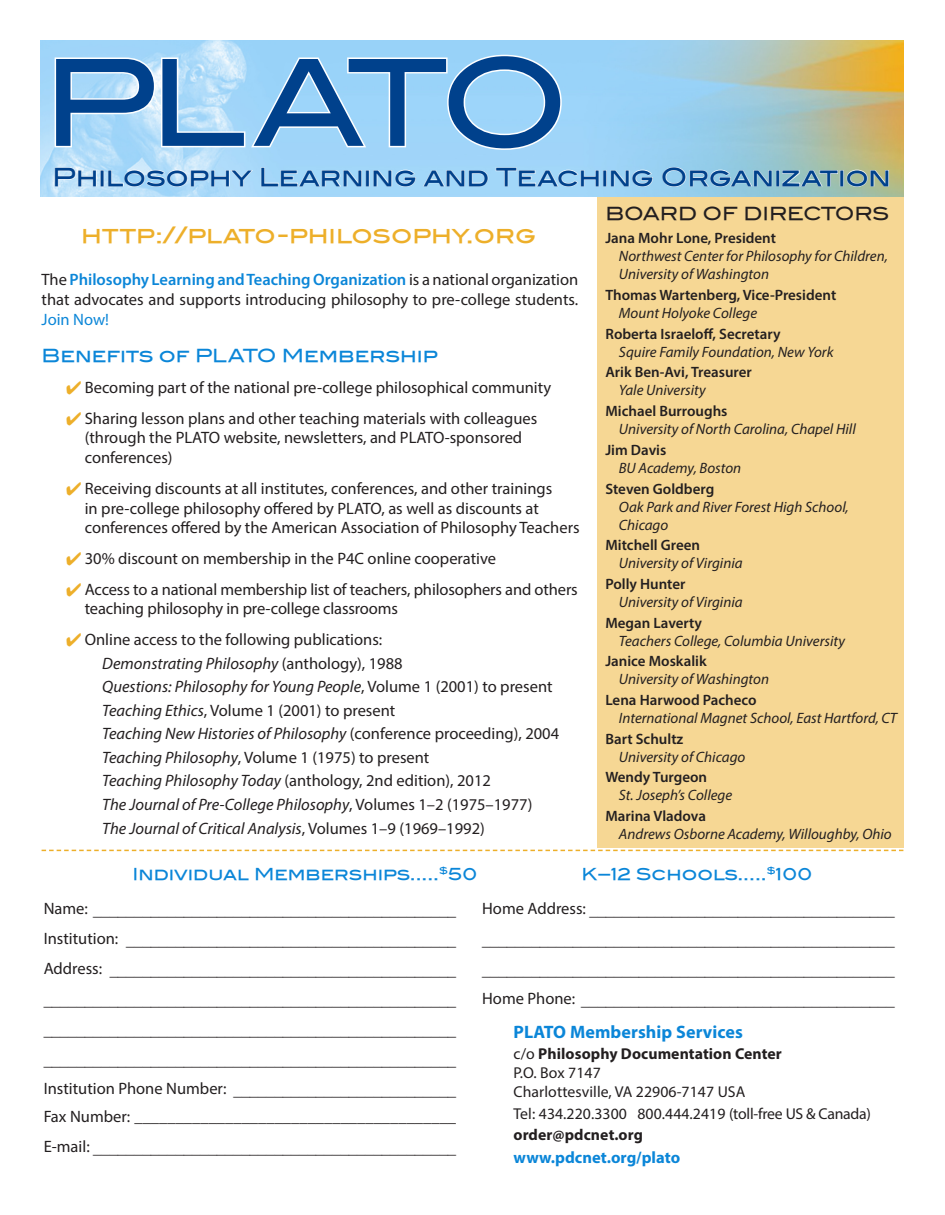
<style>
.page{position:relative;width:945px;height:1215px;background:#fff}
.page>*{position:absolute;margin:0;border:0;box-sizing:border-box;transform-origin:0 0}
.cover_text{font:120px "Blair Md ITCTT Medium";letter-spacing:-.075em;color:#00418c}
.cover_text-2{font:24.75px "Blair Md ITCTT Medium";letter-spacing:-.02em;color:#00418c}
.cover_text-3{font:22.5px "Blair Md ITCTT Medium";color:#edaf2a}
.cover_text-4{font:18px "Blair Md ITCTT Medium";color:#0b86d8}
.Textkörper{font:700 18px "Myriad Pro";letter-spacing:.005em;color:#0b86d8}
.cover_text-5{font:18px "Blair Md ITCTT Medium";letter-spacing:-.01em;color:#231f20}
.cover_text-6{font:16.5px/19.8px "Myriad Pro";color:#231f20}
.t1{font:16.5px "Times New Roman";color:#231f20}
.list{font:italic 16.5px "Myriad Pro";color:#231f20}
.list-2{font:16.5px "Myriad Pro";color:#231f20}
.cover_text-7{font:16.5px "Blair Md ITCTT Medium";color:#0b86d8}
.t2{font:700 16.5px "Myriad Pro";color:#0b86d8}
.Textkörper-2{font:15.75px "Myriad Pro";letter-spacing:.005em;color:#231f20}
.Textkörper-3{font:700 15.75px "Myriad Pro";letter-spacing:.005em;color:#231f20}
.director_affiliation{font:italic 15px/18px "Myriad Pro";color:#231f20}
.director{font:600 15px "Myriad Pro";color:#231f20}
.s1{font-weight:600;color:#0b86d8}
.s2{color:#0b86d8}
.s3{font-style:normal}
.s4{font-style:italic}
.s5{font-family:"Myriad Pro"}
.s6{font-weight:400}
</style>
<div class="page">
<div style="left:597px;top:169px;width:306px;height:678px;background:#f6d794"></div>
<img style="left:40px;top:41px;width:863px;height:155px">
<svg style="left:53px;top:53px;width:510px;height:98px;background:#b0dcfa"></svg>
<svg style="left:55px;top:167px;width:42px;height:20px"></svg>
<div style="left:100px;top:170px;width:4px;height:16px;border:1px solid #fff"></div>
<svg style="left:108px;top:169px;width:146px;height:18px;background:#c2e4fa"></svg>
<svg style="left:261px;top:167px;width:101px;height:20px;background:#b7e0fa"></svg>
<div style="left:366px;top:170px;width:4px;height:16px;border:1px solid #fff"></div>
<svg style="left:373px;top:169px;width:43px;height:18px"></svg>
<svg style="left:422px;top:170px;width:67px;height:17px"></svg>
<svg style="left:495px;top:167px;width:104px;height:20px;background:#b5dff9"></svg>
<div style="left:603px;top:170px;width:4px;height:16px;border:1px solid #fff"></div>
<svg style="left:610px;top:169px;width:43px;height:18px"></svg>
<svg style="left:662px;top:167px;width:110px;height:20px;background:#acd7ea"></svg>
<div style="left:776px;top:170px;width:4px;height:16px;border:1px solid #fff"></div>
<svg style="left:782px;top:170px;width:56px;height:17px"></svg>
<div style="left:840px;top:170px;width:4px;height:16px;border:1px solid #fff"></div>
<svg style="left:846px;top:169px;width:43px;height:18px"></svg>
<svg style="left:42px;top:850px;width:861px;height:1px"></svg>
<p class="cover_text" style="left:42px;top:30px;width:530px">PLATO</p>
<p class="cover_text-2" style="left:52px;top:162px;width:840px">Philosophy Learning and Teaching Organization</p>
<p class="cover_text-3" style="left:81px;top:221px;width:457px">http://plato-philosophy.org</p>
<p class="cover_text-6" style="left:42px;top:269px;width:538px;text-align:justify">The <span class="s1">Philosophy Learning and Teaching Organization</span> is a national organization that advocates and supports introducing philosophy to pre-college students.<br><span class="s2">Join Now!</span></p>
<p class="cover_text-4" style="left:42px;top:345px;width:398px">Benefits of PLATO Membership</p>
<p class="cover_text-6" style="left:85px;top:377px;width:468px">Becoming part of the national pre-college philosophical community</p>
<p class="cover_text-6" style="left:85px;top:408px;width:454px">Sharing lesson plans and other teaching materials with colleagues (through the PLATO website, newsletters, and PLATO-sponsored conferences)</p>
<p class="cover_text-6" style="left:85px;top:478px;width:496px">Receiving discounts at all institutes, conferences, and other trainings<br>in pre-college philosophy offered by PLATO, as well as discounts at conferences offered by the American Association of Philosophy Teachers</p>
<p class="cover_text-6" style="left:85px;top:548px;width:413px">30% discount on membership in the P4C online cooperative</p>
<p class="cover_text-6" style="left:85px;top:579px;width:495px">Access to a national membership list of teachers, philosophers and others teaching philosophy in pre-college classrooms</p>
<p class="cover_text-6" style="left:85px;top:629px;width:299px">Online access to the following publications:</p>
<p class="list" style="left:102px;top:653px;width:302px">Demonstrating Philosophy <span class="s3">(anthology), 1988</span></p>
<p class="list" style="left:102px;top:676px;width:452px">Questions: Philosophy for Young People<span class="s3">, Volume 1 (2001) to present</span></p>
<p class="list-2" style="left:102px;top:700px;width:294px"><span class="s4">Teaching Ethics</span>, Volume 1 (2001) to present</p>
<p class="list" style="left:102px;top:724px;width:458px">Teaching New Histories of Philosophy <span class="s3">(conference proceeding), 2004</span></p>
<p class="list-2" style="left:102px;top:747px;width:329px"><span class="s4">Teaching Philosophy</span>, Volume 1 (1975) to present</p>
<p class="list-2" style="left:102px;top:771px;width:390px"><span class="s4">Teaching Philosophy Today</span> (anthology, 2nd edition), 2012</p>
<p class="list" style="left:102px;top:794px;width:432px">The Journal of Pre-College Philosophy<span class="s3">, Volumes 1–2 (1975–1977)</span></p>
<p class="list" style="left:102px;top:818px;width:384px">The Journal of Critical Analysis<span class="s3">, Volumes 1–9 (1969–1992)</span></p>
<p class="cover_text-5" style="left:605px;top:203px;width:285px">BOARD OF DIRECTORS</p>
<p class="director" style="left:605px;top:229px;width:172px">Jana Mohr Lone, President</p>
<p class="director_affiliation" style="left:619px;top:247px;width:271px">Northwest Center for Philosophy for Children,<br>University of Washington</p>
<p class="director" style="left:605px;top:285px;width:232px">Thomas Wartenberg, Vice-President</p>
<p class="director_affiliation" style="left:619px;top:304px;width:140px">Mount Holyoke College</p>
<p class="director" style="left:605px;top:324px;width:177px">Roberta Israeloff, Secretary</p>
<p class="director_affiliation" style="left:619px;top:342px;width:216px">Squire Family Foundation, New York</p>
<p class="director" style="left:605px;top:363px;width:148px">Arik Ben-Avi, Treasurer</p>
<p class="director_affiliation" style="left:619px;top:381px;width:88px">Yale University</p>
<p class="director" style="left:605px;top:402px;width:124px">Michael Burroughs</p>
<p class="director_affiliation" style="left:619px;top:420px;width:238px">University of North Carolina, Chapel Hill</p>
<p class="director" style="left:605px;top:440px;width:62px">Jim Davis</p>
<p class="director_affiliation" style="left:619px;top:459px;width:124px">BU Academy, Boston</p>
<p class="director" style="left:605px;top:479px;width:110px">Steven Goldberg</p>
<p class="director_affiliation" style="left:619px;top:497px;width:231px">Oak Park and River Forest High School,<br>Chicago</p>
<p class="director" style="left:605px;top:536px;width:96px">Mitchell Green</p>
<p class="director_affiliation" style="left:619px;top:554px;width:125px">University of Virginia</p>
<p class="director" style="left:605px;top:574px;width:82px">Polly Hunter</p>
<p class="director_affiliation" style="left:619px;top:593px;width:125px">University of Virginia</p>
<p class="director" style="left:605px;top:613px;width:98px">Megan Laverty</p>
<p class="director_affiliation" style="left:619px;top:631px;width:228px">Teachers College, Columbia University</p>
<p class="director" style="left:605px;top:652px;width:103px">Janice Moskalik</p>
<p class="director_affiliation" style="left:619px;top:670px;width:152px">University of Washington</p>
<p class="director" style="left:605px;top:690px;width:153px">Lena Harwood Pacheco</p>
<p class="director_affiliation" style="left:619px;top:709px;width:280px">International Magnet School, East Hartford, CT</p>
<p class="director" style="left:605px;top:729px;width:79px">Bart Schultz</p>
<p class="director_affiliation" style="left:619px;top:747px;width:128px">University of Chicago</p>
<p class="director" style="left:605px;top:768px;width:103px">Wendy Turgeon</p>
<p class="director_affiliation" style="left:619px;top:786px;width:115px">St. Joseph’s College</p>
<p class="director" style="left:605px;top:807px;width:102px">Marina Vladova</p>
<p class="director_affiliation" style="left:619px;top:825px;width:274px">Andrews Osborne Academy, Willoughby, Ohio</p>
<p class="cover_text-7" style="left:133px;top:864px;width:347px">Individual Memberships.....<sup>$</sup>50</p>
<p class="cover_text-7" style="left:582px;top:864px;width:232px">K–12 Schools.....<sup>$</sup>100</p>
<p class="t1" style="left:44px;top:897px;width:414px"><span class="s5">Name:</span> ____________________________________________</p>
<p class="t1" style="left:44px;top:927px;width:414px"><span class="s5">Institution:</span> ________________________________________</p>
<p class="t1" style="left:44px;top:957px;width:414px"><span class="s5">Address:</span> __________________________________________</p>
<p class="t1" style="left:44px;top:987px;width:414px">__________________________________________________</p>
<p class="t1" style="left:44px;top:1017px;width:414px">__________________________________________________</p>
<p class="t1" style="left:44px;top:1047px;width:414px">__________________________________________________</p>
<p class="t1" style="left:44px;top:1077px;width:414px"><span class="s5">Institution Phone Number:</span> ___________________________</p>
<p class="cover_text-6" style="left:44px;top:1106px;width:414px">Fax Number: _______________________________________</p>
<p class="t1" style="left:44px;top:1136px;width:414px"><span class="s5">E-mail:</span> ____________________________________________</p>
<p class="t1" style="left:482px;top:897px;width:414px"><span class="s5">Home Address:</span> _____________________________________</p>
<p class="t1" style="left:482px;top:927px;width:414px">__________________________________________________</p>
<p class="t1" style="left:482px;top:957px;width:414px">__________________________________________________</p>
<p class="t1" style="left:482px;top:987px;width:414px"><span class="s5">Home Phone:</span> ______________________________________</p>
<p class="Textkörper" style="left:514px;top:1020px;width:231px">PLATO Membership Services</p>
<p class="Textkörper-3" style="left:514px;top:1044px;width:270px"><span class="s6">c/o</span> Philosophy Documentation Center</p>
<p class="Textkörper-2" style="left:514px;top:1063px;width:89px">P.O. Box 7147</p>
<p class="Textkörper-2" style="left:514px;top:1082px;width:233px">Charlottesville, VA 22906-7147 USA</p>
<p class="Textkörper-2" style="left:514px;top:1104px;width:359px">Tel: 434.220.3300 800.444.2419 (toll-free US &amp; Canada)</p>
<p class="Textkörper-3" style="left:514px;top:1125px;width:131px">order@pdcnet.org</p>
<p class="t2" style="left:514px;top:1147px;width:168px">www.pdcnet.org/plato</p>
</div>
